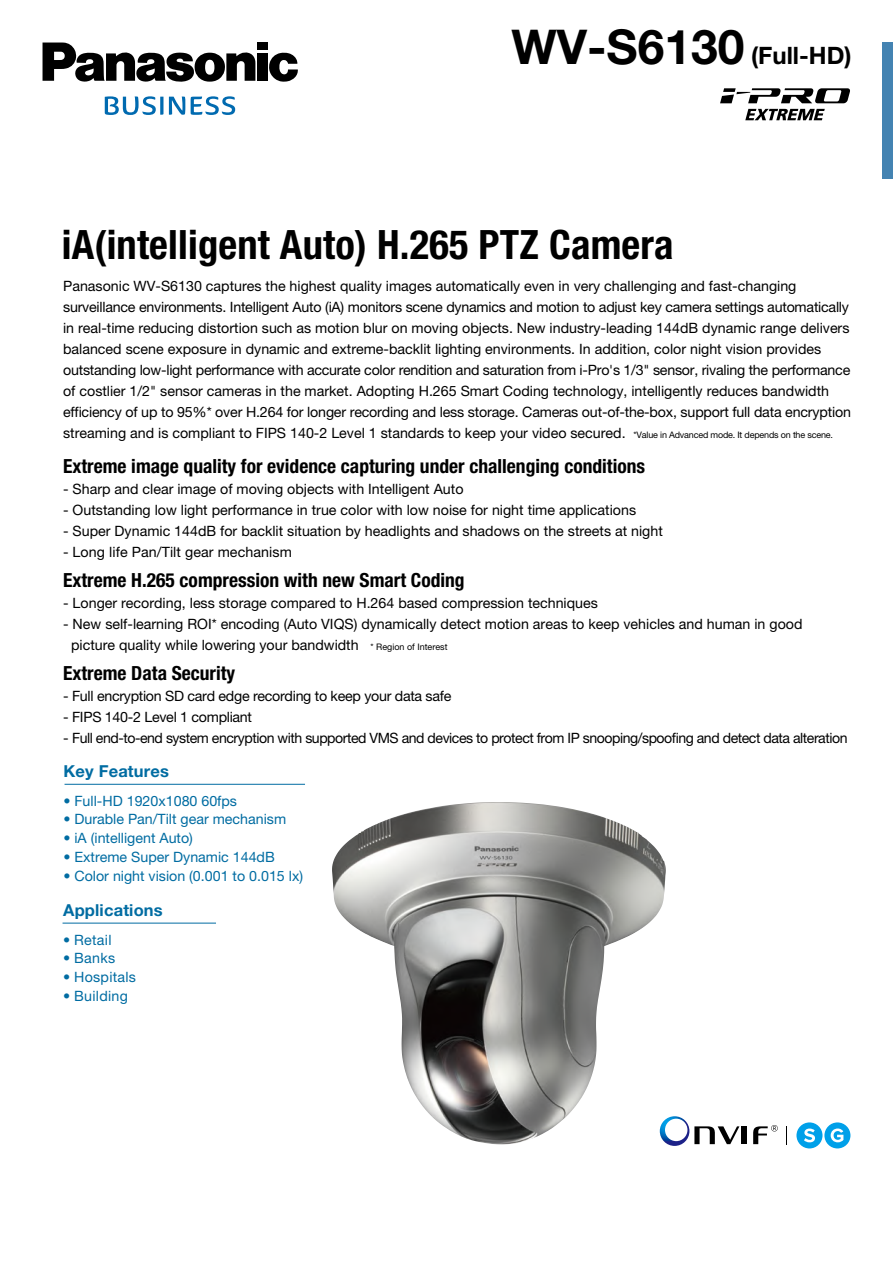
<style>
.page{position:relative;width:893px;height:1263px;background:#fff}
.page>*{position:absolute;margin:0;border:0;box-sizing:border-box;transform-origin:0 0}
.t1{font:700 condensed 40.5px "Helvetica Neue LT Std";letter-spacing:.005em;color:#000}
.t2{font:700 24px "Helvetica Neue LT Std";color:#000}
.t3{font:700 condensed 19.5px "Helvetica Neue LT Std";color:#000}
.t4{font:700 16.5px "Helvetica Neue LT Std";letter-spacing:.01em;color:#006ca2}
.t5{font:14.25px/21px "Helvetica Neue LT Std";color:#000}
.t6{font:14.25px "Helvetica Neue LT Std";color:#006ca2}
.t7{font:14.25px "Helvetica Neue LT Std";letter-spacing:-.03em;color:#000}
.t8{font:14.25px "Helvetica Neue LT Std";letter-spacing:-.02em;color:#000}
.t9{font:14.25px "Helvetica Neue LT Std";letter-spacing:.02em;color:#006ca2}
.s1{font-size:48px}
.s2{font-size:9px}
</style>
<div class="page">
<svg style="left:269px;top:52px;width:29px;height:30px"></svg>
<div style="left:258px;top:43px;width:10px;height:7px;background:#000"></div>
<div style="left:258px;top:53px;width:10px;height:28px;background:#000"></div>
<svg style="left:43px;top:43px;width:212px;height:39px"></svg>
<svg style="left:105px;top:96px;width:58px;height:19px"></svg>
<svg style="left:169px;top:97px;width:16px;height:18px"></svg>
<svg style="left:191px;top:96px;width:44px;height:19px"></svg>
<div style="left:882px;top:43px;width:11px;height:136px;background:#4483b2"></div>
<hr style="left:65px;top:784px;width:240px;height:1px;background:#006ca2">
<hr style="left:63px;top:923px;width:153px;height:1px;background:#006ca2">
<svg style="left:745px;top:109px;width:80px;height:11px"></svg>
<svg style="left:720px;top:88px;width:130px;height:15px"></svg>
<div style="left:742px;top:1126px;width:5px;height:18px;background:#000"></div>
<svg style="left:666px;top:1116px;width:73px;height:30px"></svg>
<svg style="left:753px;top:1125px;width:25px;height:19px"></svg>
<svg style="left:786px;top:1126px;width:1px;height:18px"></svg>
<div style="left:824px;top:1122px;width:26px;height:26px;background:#00a0e9;border-radius:50%"></div>
<div style="left:796px;top:1122px;width:26px;height:26px;background:#00a0e9;border-radius:50%"></div>
<svg style="left:804px;top:1128px;width:11px;height:14px"></svg>
<svg style="left:831px;top:1128px;width:12px;height:14px"></svg>
<img style="left:332px;top:802px;width:334px;height:342px">
<h2 class="t2" style="left:511px;top:40px;width:342px"><span class="s1">WV-S6130</span> (Full-HD)</h2>
<h1 class="t1" style="left:62px;top:220px;width:613px">iA(intelligent Auto) H.265 PTZ Camera</h1>
<p class="t5" style="left:63px;top:275px;width:789px">Panasonic WV-S6130 captures the highest quality images automatically even in very challenging and fast-changing surveillance environments. Intelligent Auto (iA) monitors scene dynamics and motion to adjust key camera settings automatically in real-time reducing distortion such as motion blur on moving objects. New industry-leading 144dB dynamic range delivers balanced scene exposure in dynamic and extreme-backlit lighting environments. In addition, color night vision provides outstanding low-light performance with accurate color rendition and saturation from i-Pro's 1/3" sensor, rivaling the performance of costlier 1/2" sensor cameras in the market. Adopting H.265 Smart Coding technology, intelligently reduces bandwidth efficiency of up to 95%* over H.264 for longer recording and less storage. Cameras out-of-the-box, support full data encryption streaming and is compliant to FIPS 140-2 Level 1 standards to keep your video secured. <span class="s2">*Value in Advanced mode. It depends on the scene.</span></p>
<h3 class="t3" style="left:63px;top:454px;width:583px">Extreme image quality for evidence capturing under challenging conditions</h3>
<p class="t5" style="left:63px;top:478px;width:402px">- Sharp and clear image of moving objects with Intelligent Auto</p>
<p class="t5" style="left:63px;top:499px;width:574px">- Outstanding low light performance in true color with low noise for night time applications</p>
<p class="t5" style="left:63px;top:520px;width:601px">- Super Dynamic 144dB for backlit situation by headlights and shadows on the streets at night</p>
<p class="t5" style="left:63px;top:541px;width:230px">- Long life Pan/Tilt gear mechanism</p>
<h3 class="t3" style="left:63px;top:568px;width:403px">Extreme H.265 compression with new Smart Coding</h3>
<p class="t5" style="left:63px;top:592px;width:536px">- Longer recording, less storage compared to H.264 based compression techniques</p>
<p class="t5" style="left:71px;top:613px;width:733px;text-indent:-8px">- New self-learning ROI* encoding (Auto VIQS) dynamically detect motion areas to keep vehicles and human in good picture quality while lowering your bandwidth <span class="s2">* Region of Interest</span></p>
<h3 class="t3" style="left:63px;top:661px;width:174px">Extreme Data Security</h3>
<p class="t8" style="left:63px;top:687px;width:390px">- Full encryption SD card edge recording to keep your data safe</p>
<p class="t8" style="left:63px;top:708px;width:190px">- FIPS 140-2 Level 1 compliant</p>
<p class="t7" style="left:63px;top:729px;width:786px">- Full end-to-end system encryption with supported VMS and devices to protect from IP snooping/spoofing and detect data alteration</p>
<p class="t4" style="left:64px;top:761px;width:107px">Key Features</p>
<p class="t6" style="left:63px;top:792px;width:175px">• Full-HD 1920x1080 60fps</p>
<p class="t6" style="left:63px;top:811px;width:224px">• Durable Pan/Tilt gear mechanism</p>
<p class="t6" style="left:63px;top:830px;width:131px">• iA (intelligent Auto)</p>
<p class="t6" style="left:63px;top:848px;width:213px">• Extreme Super Dynamic 144dB</p>
<p class="t6" style="left:63px;top:867px;width:241px">• Color night vision (0.001 to 0.015 lx)</p>
<p class="t4" style="left:63px;top:900px;width:101px">Applications</p>
<p class="t6" style="left:63px;top:931px;width:50px">• Retail</p>
<p class="t6" style="left:63px;top:950px;width:54px">• Banks</p>
<p class="t9" style="left:63px;top:968px;width:75px">• Hospitals</p>
<p class="t9" style="left:63px;top:987px;width:66px">• Building</p>
</div>
